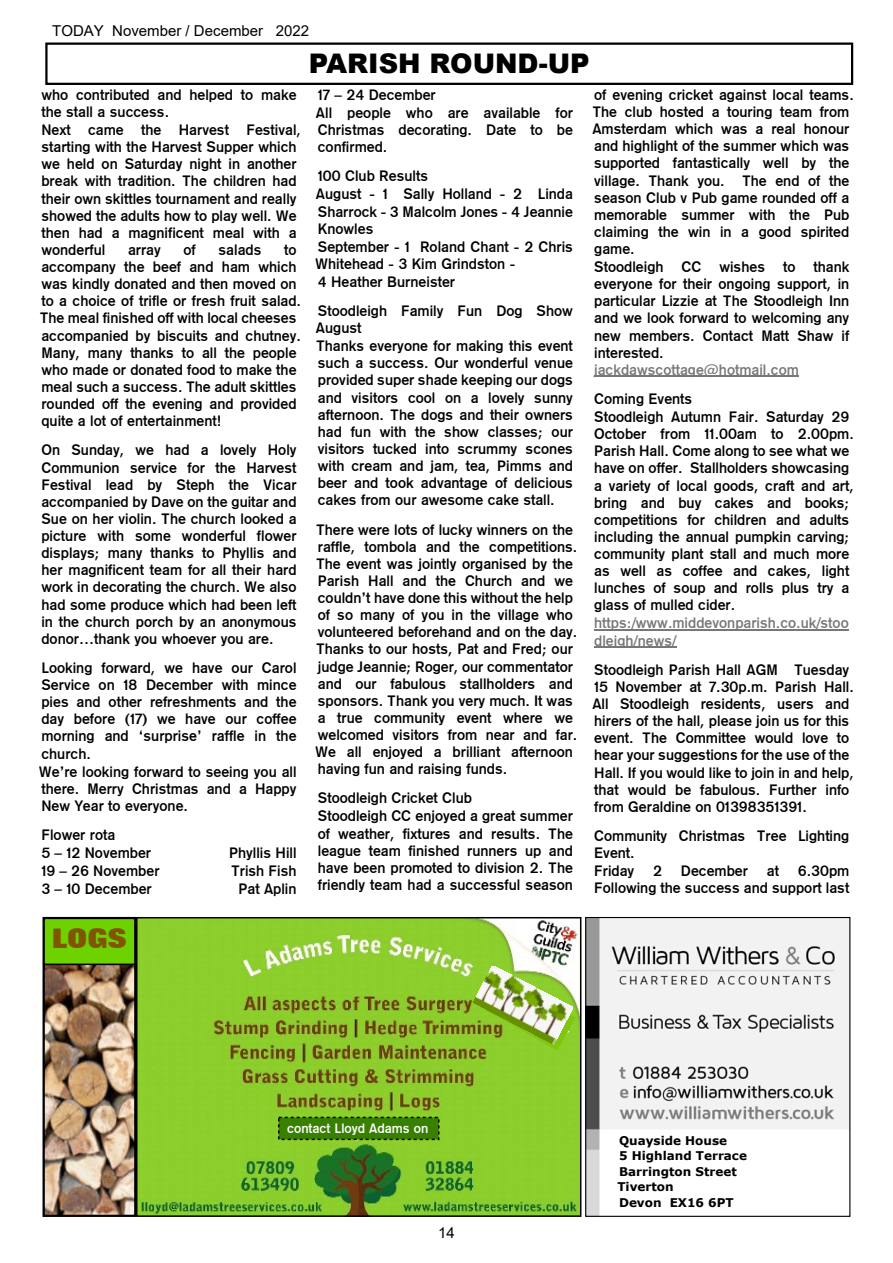
<style>
.page{position:relative;width:893px;height:1263px;background:#fff}
.page>*{position:absolute;margin:0;border:0;box-sizing:border-box;transform-origin:0 0}
.t1{font:900 27px "Arial";color:#000}
.t2{font:800 27px "Folio BT";color:#815500}
.t3{font:15px/17.2px "Gothic 725 BT Bold A";color:#000}
.t4{font:15px/17.1px "Gothic 725 BT Bold A";color:#777}
.t5{font:15px "Arial";color:#000}
.t6{font:13.5px "Gothic 725 BT Bold A";color:#fff}
.t7{font:700 12px/15.5px "Verdana";color:#000}
</style>
<div class="page">
<hr style="left:594px;top:376px;width:205px;height:1px;background:#777">
<hr style="left:594px;top:629px;width:255px;height:1px;background:#777">
<hr style="left:594px;top:646px;width:82px;height:1px;background:#777">
<div style="left:45px;top:43px;width:808px;height:42px;border:2px solid #000"></div>
<img style="left:139px;top:920px;width:439px;height:294px">
<div style="left:136px;top:917px;width:445px;height:300px;border:2px solid #000"></div>
<img style="left:46px;top:966px;width:87px;height:247px">
<div style="left:43px;top:963px;width:93px;height:253px;border:2px solid #000"></div>
<div style="left:44px;top:918px;width:91px;height:46px;background:#6ed100"></div>
<div style="left:43px;top:918px;width:93px;height:47px;border:2px solid #000"></div>
<div style="left:278px;top:1117px;width:161px;height:23px;background:#388100;border:2px dashed #000"></div>
<svg style="left:481px;top:975px;width:95px;height:75px"></svg>
<img style="left:473px;top:966px;width:99px;height:78px">
<img style="left:587px;top:919px;width:261px;height:296px">
<div style="left:585px;top:917px;width:265px;height:300px;border:1px solid #000"></div>
<div style="left:619px;top:1131px;width:133px;height:80px;background:#fff"></div>
<p class="t5" style="left:52px;top:25px;width:258px">TODAY November / December 2022</p>
<p class="t3" style="left:41px;top:87px;width:261px">who contributed and helped to make the stall a success.<br>Next came the Harvest Festival, starting with the Harvest Supper which we held on Saturday night in another break with tradition. The children had their own skittles tournament and really showed the adults how to play well. We then had a magnificent meal with a wonderful</p>
<p class="t3" style="left:128px;top:242px;width:34px">array</p>
<p class="t3" style="left:184px;top:242px;width:14px">of</p>
<p class="t3" style="left:219px;top:242px;width:44px">salads</p>
<p class="t3" style="left:40px;top:243px;width:263px;text-indent:244px">to accompany the beef and ham which was kindly donated and then moved on to a choice of trifle or fresh fruit salad.<br>The meal finished off with local cheeses accompanied by biscuits and chutney.<br>Many, many thanks to all the people who made or donated food to make the meal such a success. The adult skittles rounded off the evening and provided quite a lot of entertainment!</p>
<p class="t3" style="left:41px;top:443px;width:257px;text-align:justify">On Sunday, we had a lovely Holy Communion service for the Harvest Festival lead by Steph the Vicar accompanied by Dave on the guitar and Sue on her violin. The church looked a picture with some wonderful flower displays; many thanks to Phyllis and her magnificent team for all their hard work in decorating the church. We also had some produce which had been left in the church porch by an anonymous donor…thank you whoever you are.</p>
<p class="t3" style="left:39px;top:660px;width:259px">Looking forward, we have our Carol<br>Service on 18 December with mince pies and other refreshments and the day before (17) we have our coffee morning and ‘surprise’ raffle in the church.<br>We’re looking forward to seeing you all there. Merry Christmas and a Happy<br>New Year to everyone.</p>
<p class="t3" style="left:41px;top:827px;width:111px;line-height:18px">Flower rota<br>5 – 12 November</p>
<p class="t3" style="left:229px;top:845px;width:69px">Phyllis Hill</p>
<p class="t3" style="left:41px;top:863px;width:120px">19 – 26 November</p>
<p class="t3" style="left:231px;top:863px;width:67px">Trish Fish</p>
<p class="t3" style="left:41px;top:881px;width:112px">3 – 10 December</p>
<p class="t3" style="left:239px;top:881px;width:60px">Pat Aplin</p>
<h1 class="t1" style="left:309px;top:54px;width:282px">PARISH ROUND-UP</h1>
<p class="t3" style="left:316px;top:87px;width:258px">17 – 24 December<br>All people who are available for<br>Christmas decorating. Date to be confirmed.</p>
<p class="t3" style="left:315px;top:169px;width:259px">100 Club Results<br>August - 1 Sally Holland - 2 Linda<br>Sharrock - 3 Malcolm Jones - 4 Jeannie<br>Knowles<br>September - 1 Roland Chant - 2 Chris<br>Whitehead - 3 Kim Grindston -<br>4 Heather Burneister</p>
<p class="t3" style="left:316px;top:304px;width:258px">Stoodleigh Family Fun Dog Show<br>August<br>Thanks everyone for making this event such a success. Our wonderful venue provided super shade keeping our dogs and visitors cool on a lovely sunny afternoon. The dogs and their owners had fun with the show classes; our visitors tucked into scrummy scones with cream and jam, tea, Pimms and beer and took advantage of delicious cakes from our awesome cake stall.</p>
<p class="t3" style="left:315px;top:522px;width:264px">There were lots of lucky winners on the raffle, tombola and the competitions.<br>The event was jointly organised by the Parish Hall and the Church and we couldn’t have done this without the help of so many of you in the village who volunteered beforehand and on the day.<br>Thanks to our hosts, Pat and Fred; our judge Jeannie; Roger, our commentator and our fabulous stallholders and sponsors. Thank you very much. It was a true community event where we welcomed visitors from near and far.<br>We all enjoyed a brilliant afternoon having fun and raising funds.</p>
<p class="t3" style="left:318px;top:791px;width:257px">Stoodleigh Cricket Club<br>Stoodleigh CC enjoyed a great summer of weather, fixtures and results. The league team finished runners up and have been promoted to division 2. The friendly team had a successful season</p>
<p class="t3" style="left:592px;top:87px;width:263px">of evening cricket against local teams.<br>The club hosted a touring team from<br>Amsterdam which was a real honour and highlight of the summer which was supported fantastically well by the village. Thank you. The end of the season Club v Pub game rounded off a memorable summer with the Pub claiming the win in a good spirited game.<br>Stoodleigh CC wishes to thank everyone for their ongoing support, in particular Lizzie at The Stoodleigh Inn and we look forward to welcoming any new members. Contact Matt Shaw if interested.</p>
<p class="t4" style="left:594px;top:362px;width:206px">jackdawscottage@hotmail.com</p>
<p class="t3" style="left:594px;top:391px;width:261px">Coming Events<br>Stoodleigh Autumn Fair. Saturday 29<br>October from 11.00am to 2.00pm.<br>Parish Hall. Come along to see what we have on offer. Stallholders showcasing a variety of local goods, craft and art, bring and buy cakes and books; competitions for children and adults including the annual pumpkin carving; community plant stall and much more as well as coffee and cakes, light lunches of soup and rolls plus try a glass of mulled cider.</p>
<p class="t4" style="left:594px;top:616px;width:256px">https:/www.middevonparish.co.uk/stoo dleigh/news/</p>
<p class="t3" style="left:592px;top:662px;width:263px">Stoodleigh Parish Hall AGM Tuesday 15 November at 7.30p.m. Parish Hall.<br>All Stoodleigh residents, users and hirers of the hall, please join us for this event. The Committee would love to hear your suggestions for the use of the Hall. If you would like to join in and help, that would be fabulous. Further info from Geraldine on 01398351391.</p>
<p class="t3" style="left:594px;top:828px;width:257px">Community Christmas Tree Lighting<br>Event.<br>Friday</p>
<p class="t3" style="left:653px;top:863px;width:10px">2</p>
<p class="t3" style="left:681px;top:863px;width:69px">December</p>
<p class="t3" style="left:767px;top:863px;width:14px">at</p>
<p class="t3" style="left:594px;top:864px;width:257px;text-align:right">6.30pm<br>Following the success and support last</p>
<h1 class="t2" style="left:52px;top:928px;width:77px">LOGS</h1>
<p class="t6" style="left:287px;top:1122px;width:143px">contact Lloyd Adams on</p>
<p class="t5" style="left:438px;top:1227px;width:18px">14</p>
<p class="t7" style="left:617px;top:1134px;width:131px">Quayside House<br>5 Highland Terrace<br>Barrington Street<br>Tiverton<br>Devon EX16 6PT</p>
</div>
